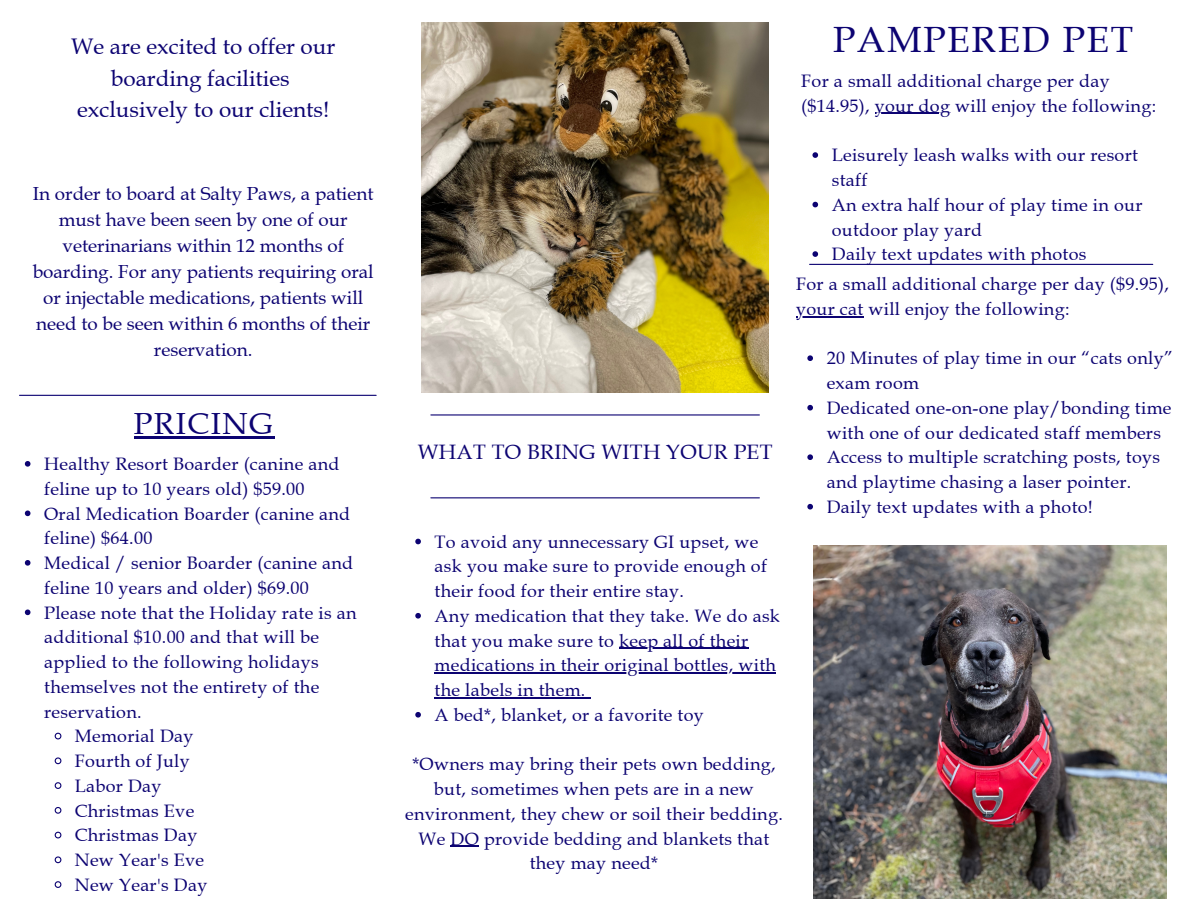
<style>
.page{position:relative;width:1188px;height:918px;background:#fff}
.page>*{position:absolute;margin:0;border:0;box-sizing:border-box;transform-origin:0 0}
.t1{font:36.45px "Book Antiqua";letter-spacing:.05em;color:#0c0372}
.t2{font:30.45px "Book Antiqua";letter-spacing:.05em;color:#0c0372}
.t3{font:22.5px/31.5px "Book Antiqua";color:#0c0372;text-align:center}
.t4{font:20.85px "Book Antiqua";letter-spacing:.02em;color:#0c0372}
.t5{font:18.9px/25.8px "Book Antiqua";color:#0c0372;text-align:center}
.t6{font:18px/24.8px "Book Antiqua";letter-spacing:.015em;color:#0c0372}
</style>
<div class="page">
<img style="left:813px;top:545px;width:354px;height:353px">
<hr style="left:20px;top:395px;width:356px;height:1px;background:#0c0372">
<svg style="left:25px;top:461px;width:5px;height:6px"></svg>
<svg style="left:25px;top:511px;width:5px;height:5px"></svg>
<svg style="left:25px;top:560px;width:5px;height:6px"></svg>
<svg style="left:25px;top:610px;width:5px;height:5px"></svg>
<svg style="left:54px;top:732px;width:8px;height:8px"></svg>
<svg style="left:54px;top:757px;width:8px;height:8px"></svg>
<svg style="left:54px;top:782px;width:8px;height:7px"></svg>
<svg style="left:54px;top:807px;width:8px;height:7px"></svg>
<svg style="left:54px;top:831px;width:8px;height:8px"></svg>
<svg style="left:54px;top:856px;width:8px;height:8px"></svg>
<svg style="left:54px;top:881px;width:8px;height:7px"></svg>
<hr style="left:431px;top:414px;width:328px;height:2px;background:#0c0372">
<svg style="left:812px;top:152px;width:6px;height:6px"></svg>
<svg style="left:812px;top:202px;width:6px;height:5px"></svg>
<svg style="left:812px;top:251px;width:6px;height:6px"></svg>
<hr style="left:875px;top:113px;width:75px;height:1px;background:#0c0372">
<hr style="left:810px;top:264px;width:343px;height:1px;background:#0c0372">
<img style="left:422px;top:23px;width:346px;height:370px">
<svg style="left:807px;top:355px;width:6px;height:6px"></svg>
<svg style="left:807px;top:405px;width:6px;height:6px"></svg>
<svg style="left:807px;top:454px;width:6px;height:6px"></svg>
<svg style="left:807px;top:504px;width:6px;height:6px"></svg>
<hr style="left:796px;top:316px;width:68px;height:1px;background:#0c0372">
<hr style="left:134px;top:436px;width:140px;height:2px;background:#0c0372">
<svg style="left:415px;top:539px;width:6px;height:5px"></svg>
<svg style="left:415px;top:613px;width:6px;height:6px"></svg>
<hr style="left:619px;top:648px;width:130px;height:1px;background:#0c0372">
<hr style="left:435px;top:673px;width:341px;height:1px;background:#0c0372">
<hr style="left:435px;top:697px;width:151px;height:1px;background:#0c0372">
<svg style="left:415px;top:712px;width:6px;height:6px"></svg>
<svg style="left:451px;top:846px;width:28px;height:1px"></svg>
<hr style="left:431px;top:497px;width:328px;height:1px;background:#0c0372">
<p class="t3" style="left:71px;top:31px;width:266px">We are excited to offer our boarding facilities exclusively to our clients!</p>
<p class="t5" style="left:33px;top:181px;width:343px">In order to board at Salty Paws, a patient must have been seen by one of our veterinarians within 12 months of boarding. For any patients requiring oral or injectable medications, patients will need to be seen within 6 months of their reservation.</p>
<h2 class="t2" style="left:134px;top:406px;width:140px">PRICING</h2>
<p class="t6" style="left:44px;top:452px;width:297px">Healthy Resort Boarder (canine and</p>
<p class="t6" style="left:44px;top:477px;width:262px">feline up to 10 years old) $59.00</p>
<p class="t6" style="left:44px;top:501px;width:308px">Oral Medication Boarder (canine and</p>
<p class="t6" style="left:44px;top:526px;width:110px">feline) $64.00</p>
<p class="t6" style="left:44px;top:551px;width:311px">Medical / senior Boarder (canine and</p>
<p class="t6" style="left:44px;top:576px;width:266px">feline 10 years and older) $69.00</p>
<p class="t6" style="left:44px;top:600px;width:314px">Please note that the Holiday rate is an</p>
<p class="t6" style="left:44px;top:625px;width:276px">additional $10.00 and that will be</p>
<p class="t6" style="left:44px;top:650px;width:276px">applied to the following holidays</p>
<p class="t6" style="left:44px;top:675px;width:277px">themselves not the entirety of the</p>
<p class="t6" style="left:44px;top:699px;width:99px">reservation.</p>
<p class="t6" style="left:75px;top:724px;width:120px">Memorial Day</p>
<p class="t6" style="left:75px;top:749px;width:117px">Fourth of July</p>
<p class="t6" style="left:75px;top:774px;width:88px">Labor Day</p>
<p class="t6" style="left:75px;top:798px;width:121px">Christmas Eve</p>
<p class="t6" style="left:75px;top:823px;width:124px">Christmas Day</p>
<p class="t6" style="left:75px;top:848px;width:131px">New Year's Eve</p>
<p class="t6" style="left:75px;top:873px;width:134px">New Year's Day</p>
<p class="t4" style="left:418px;top:440px;width:356px">WHAT TO BRING WITH YOUR PET</p>
<p class="t6" style="left:435px;top:530px;width:347px">To avoid any unnecessary GI upset, we ask you make sure to provide enough of their food for their entire stay.<br>Any medication that they take. We do ask that you make sure to keep all of their medications in their original bottles, with the labels in them.<br>A bed*, blanket, or a favorite toy</p>
<p class="t6" style="left:405px;top:752px;width:379px;text-align:center">*Owners may bring their pets own bedding, but, sometimes when pets are in a new environment, they chew or soil their bedding.<br>We DO provide bedding and blankets that they may need*</p>
<h1 class="t1" style="left:833px;top:18px;width:302px">PAMPERED PET</h1>
<p class="t6" style="left:801px;top:69px;width:356px">For a small additional charge per day ($14.95), your dog will enjoy the following:</p>
<p class="t6" style="left:832px;top:143px;width:312px">Leisurely leash walks with our resort staff<br>An extra half hour of play time in our outdoor play yard<br>Daily text updates with photos</p>
<p class="t6" style="left:796px;top:272px;width:374px">For a small additional charge per day ($9.95), your cat will enjoy the following:</p>
<p class="t6" style="left:827px;top:346px;width:348px">20 Minutes of play time in our “cats only” exam room<br>Dedicated one-on-one play/bonding time with one of our dedicated staff members Access to multiple scratching posts, toys and playtime chasing a laser pointer.<br>Daily text updates with a photo!</p>
</div>
